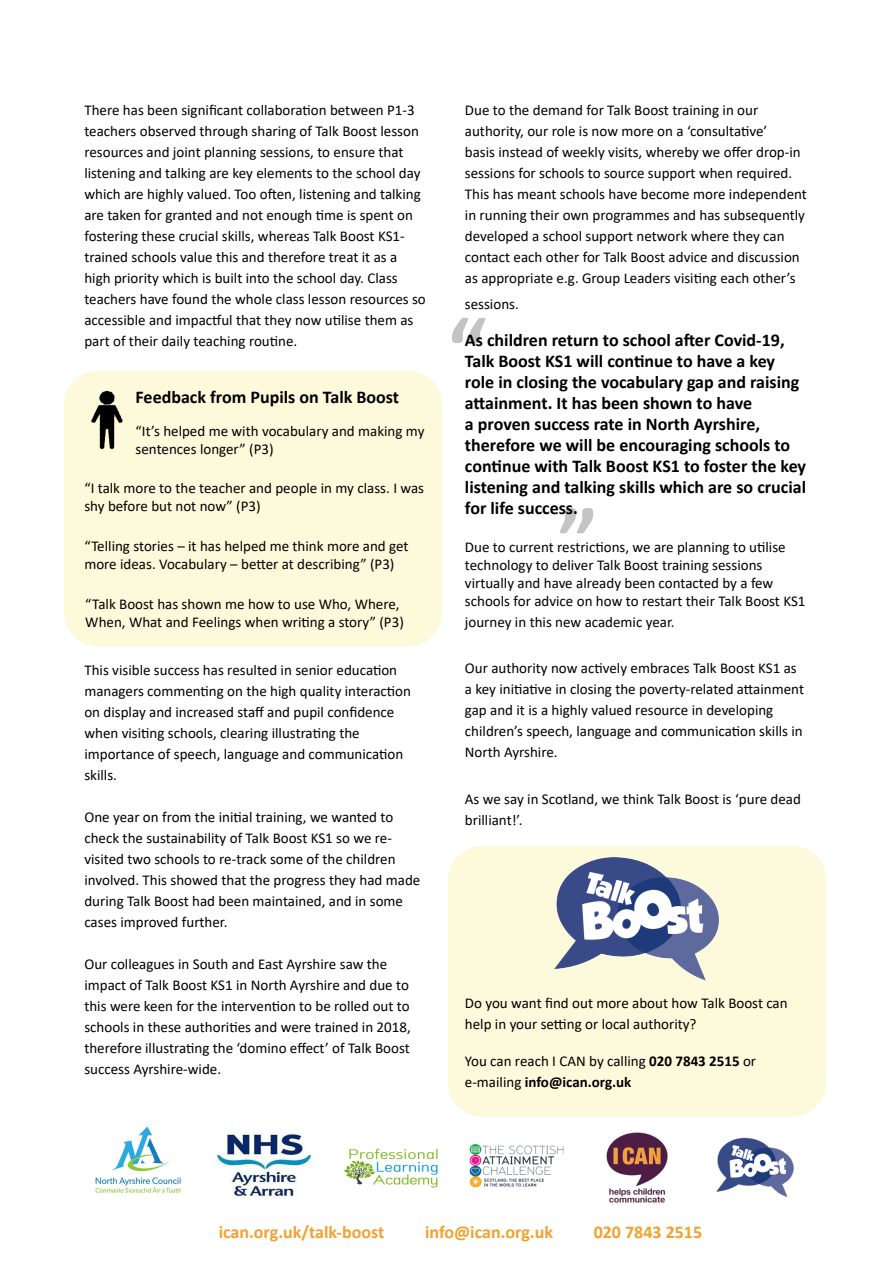
<style>
.page{position:relative;width:893px;height:1263px;background:#fff}
.page>*{position:absolute;margin:0;border:0;box-sizing:border-box;transform-origin:0 0}
.t1{font:700 90px "Calibri";color:#c4c4c4}
.t2{font:700 18px/21px "Calibri";color:#000}
.t3{font:700 18px "Calibri";color:#f2a12e}
.t4{font:15px/21px "Calibri";color:#000}
.s1{font-weight:700}
</style>
<div class="page">
<div style="left:64px;top:371px;width:378px;height:275px;background:#fdfadb;border-radius:34px"></div>
<img style="left:91px;top:390px;width:32px;height:60px">
<img style="left:95px;top:1126px;width:86px;height:67px">
<img style="left:217px;top:1133px;width:94px;height:65px">
<img style="left:344px;top:1148px;width:94px;height:40px">
<img style="left:469px;top:1143px;width:94px;height:45px">
<img style="left:716px;top:1137px;width:78px;height:60px">
<img style="left:606px;top:1132px;width:62px;height:71px">
<div style="left:448px;top:846px;width:378px;height:270px;background:#fdfadb;border-radius:34px"></div>
<img style="left:554px;top:857px;width:165px;height:124px">
<p class="t4" style="left:84px;top:100px;width:343px">There has been significant collaboration between P1-3 teachers observed through sharing of Talk Boost lesson resources and joint planning sessions, to ensure that listening and talking are key elements to the school day which are highly valued. Too often, listening and talking are taken for granted and not enough time is spent on fostering these crucial skills, whereas Talk Boost KS1- trained schools value this and therefore treat it as a high priority which is built into the school day. Class teachers have found the whole class lesson resources so accessible and impactful that they now utilise them as part of their daily teaching routine.</p>
<p class="t2" style="left:136px;top:386px;width:265px">Feedback from Pupils on Talk Boost</p>
<p class="t4" style="left:136px;top:422px;width:290px;line-height:18px">“It’s helped me with vocabulary and making my sentences longer” (P3)</p>
<p class="t4" style="left:84px;top:479px;width:341px;line-height:18px">“I talk more to the teacher and people in my class. I was shy before but not now” (P3)</p>
<p class="t4" style="left:84px;top:537px;width:326px;line-height:18px">“Telling stories – it has helped me think more and get more ideas. Vocabulary – better at describing” (P3)</p>
<p class="t4" style="left:85px;top:594px;width:320px;line-height:18px">“Talk Boost has shown me how to use Who, Where,<br>When, What and Feelings when writing a story” (P3)</p>
<p class="t4" style="left:84px;top:659px;width:328px">This visible success has resulted in senior education managers commenting on the high quality interaction on display and increased staff and pupil confidence when visiting schools, clearing illustrating the importance of speech, language and communication skills.</p>
<p class="t4" style="left:84px;top:806px;width:337px">One year on from the initial training, we wanted to check the sustainability of Talk Boost KS1 so we re&shy;visited two schools to re-track some of the children involved. This showed that the progress they had made during Talk Boost had been maintained, and in some cases improved further.</p>
<p class="t4" style="left:84px;top:953px;width:328px">Our colleagues in South and East Ayrshire saw the impact of Talk Boost KS1 in North Ayrshire and due to this were keen for the intervention to be rolled out to schools in these authorities and were trained in 2018, therefore illustrating the ‘domino effect’ of Talk Boost success Ayrshire-wide.</p>
<p class="t4" style="left:465px;top:100px;width:344px">Due to the demand for Talk Boost training in our authority, our role is now more on a ‘consultative’<br>basis instead of weekly visits, whereby we offer drop-in sessions for schools to source support when required.<br>This has meant schools have become more independent in running their own programmes and has subsequently developed a school support network where they can contact each other for Talk Boost advice and discussion as appropriate e.g. Group Leaders visiting each other’s</p>
<p class="t4" style="left:465px;top:293px;width:55px">sessions.</p>
<p class="t2" style="left:465px;top:329px;width:343px">As children return to school after Covid-19, Talk Boost KS1 will continue to have a key role in closing the vocabulary gap and raising attainment. It has been shown to have<br>a proven success rate in North Ayrshire, therefore we will be encouraging schools to continue with Talk Boost KS1 to foster the key listening and talking skills which are so crucial for life success.</p>
<p class="t4" style="left:465px;top:537px;width:342px;line-height:18px">Due to current restrictions, we are planning to utilise technology to deliver Talk Boost training sessions virtually and have already been contacted by a few schools for advice on how to restart their Talk Boost KS1</p>
<p class="t4" style="left:465px;top:611px;width:211px">journey in this new academic year.</p>
<p class="t4" style="left:465px;top:657px;width:341px">Our authority now actively embraces Talk Boost KS1 as a key initiative in closing the poverty-related attainment gap and it is a highly valued resource in developing children’s speech, language and communication skills in North Ayrshire.</p>
<p class="t4" style="left:465px;top:788px;width:338px">As we say in Scotland, we think Talk Boost is ‘pure dead brilliant!’.</p>
<h1 class="t1" style="left:448px;top:286px;width:41px">“</h1>
<h1 class="t1" style="left:558px;top:476px;width:41px">”</h1>
<p class="t4" style="left:465px;top:992px;width:324px">Do you want find out more about how Talk Boost can help in your setting or local authority?</p>
<p class="t4" style="left:465px;top:1050px;width:293px">You can reach I CAN by calling <span class="s1">020 7843 2515</span> or e-mailing <span class="s1">info@ican.org.uk</span></p>
<p class="t3" style="left:219px;top:1219px;width:167px">ican.org.uk/talk-boost</p>
<p class="t3" style="left:425px;top:1219px;width:129px">info@ican.org.uk</p>
<p class="t3" style="left:594px;top:1219px;width:110px">020 7843 2515</p>
</div>
